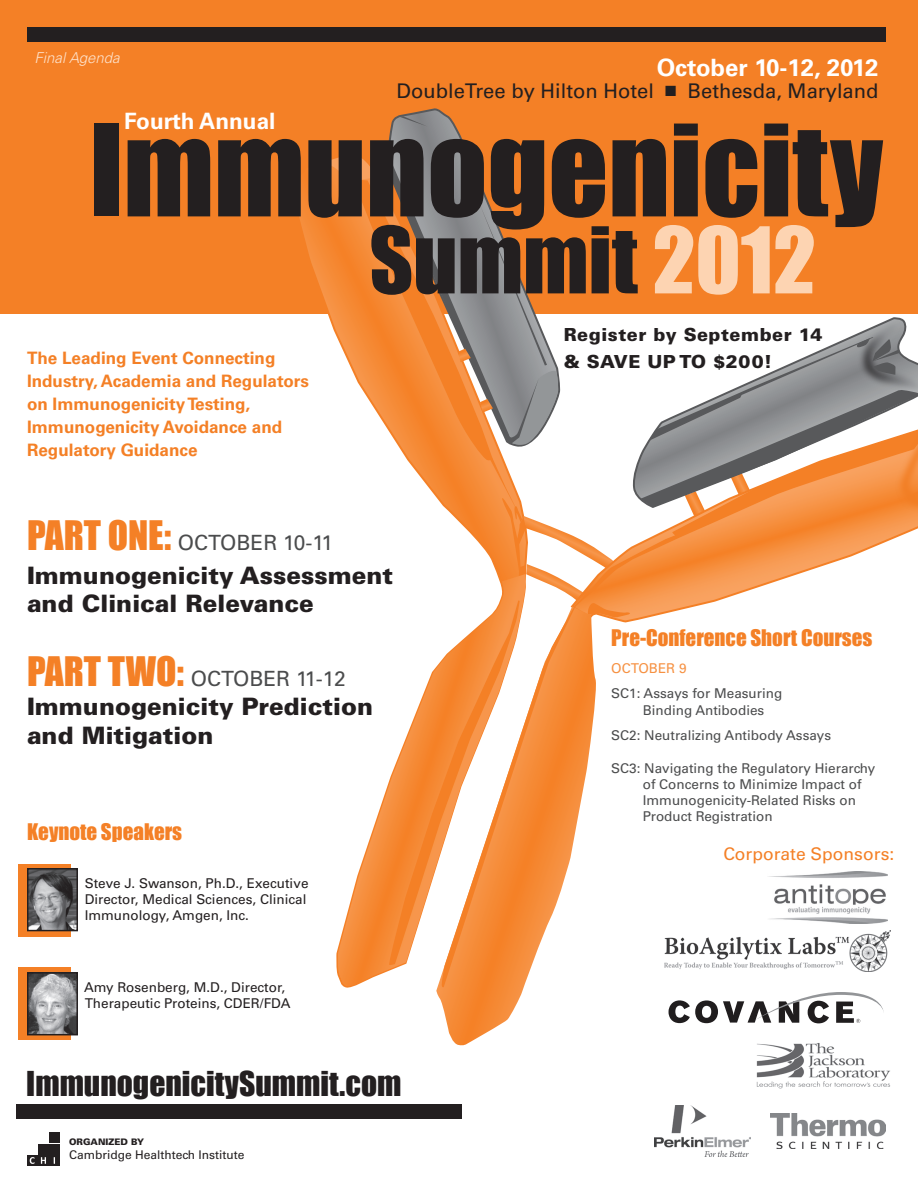
<style>
.page{position:relative;width:918px;height:1188px;background:#fff}
.page>*{position:absolute;margin:0;border:0;box-sizing:border-box;transform-origin:0 0}
.t1{font:117.45px "Impact";color:#231f20}
.t2{font:84.9px "Impact";color:#231f20}
.t3{font:31.5px "Impact";color:#231f20}
.t4{font:900 24px/28.8px "Univers LT Std";color:#231f20}
.t5{font:700 23.85px "Univers LT Std";color:#fff}
.t6{font:700 22.5px "Univers LT Std";color:#fff}
.t7{font:21px "Impact";color:#f48026}
.t8{font:21px "Univers LT Std";color:#4b4c4d}
.t9{font:20.25px "Univers LT Std";color:#231f20}
.t10{font:900 18px/27px "Univers LT Std";letter-spacing:.03em;color:#231f20}
.t11{font:17.4px "Univers LT Std";color:#f48026}
.t12{font:700 17.1px/22.8px "Univers LT Std";color:#f48026}
.t13{font:italic 300 15px "Univers LT Std";color:#fee2cb}
.t14{font:13.5px/16.2px "Univers LT Std";color:#4b4c4d}
.t15{font:13.5px/16.2px "Univers LT Std";color:#231f20}
.t16{font:13.5px "Univers LT Std";color:#f69142}
.t17{font:12px "Univers LT Std";color:#231f20}
.t18{font:900 9px "Univers LT Std";color:#231f20}
.s1{color:#fdd4b2}
.s2{font-family:"Impact";font-size:37.35px;color:#f48026}
</style>
<div class="page">
<div style="left:0;top:0;width:918px;height:313px;background:#f48026"></div>
<div style="left:27px;top:27px;width:859px;height:14px;background:#231f20"></div>
<div style="left:17px;top:1104px;width:445px;height:14px;background:#231f20"></div>
<div style="left:38px;top:1144px;width:10px;height:10px;background:#231f20"></div>
<div style="left:50px;top:1133px;width:10px;height:10px;background:#231f20"></div>
<div style="left:50px;top:1144px;width:10px;height:10px;background:#231f20"></div>
<svg style="left:38px;top:1155px;width:10px;height:10px"></svg>
<svg style="left:50px;top:1155px;width:10px;height:10px"></svg>
<div style="left:27px;top:1155px;width:10px;height:10px;background:#231f20"></div>
<svg style="left:30px;top:1157px;width:5px;height:7px"></svg>
<svg style="left:41px;top:1157px;width:5px;height:7px"></svg>
<svg style="left:289px;top:164px;width:62px;height:824px"></svg>
<svg style="left:387px;top:108px;width:81px;height:45px"></svg>
<svg style="left:399px;top:116px;width:29px;height:11px"></svg>
<img style="left:769px;top:313px;width:149px;height:24px">
<svg style="left:337px;top:618px;width:66px;height:369px"></svg>
<svg style="left:388px;top:618px;width:48px;height:347px"></svg>
<svg style="left:608px;top:606px;width:89px;height:17px"></svg>
<svg style="left:633px;top:455px;width:173px;height:151px"></svg>
<svg style="left:640px;top:337px;width:264px;height:179px"></svg>
<img style="left:806px;top:343px;width:112px;height:229px">
<svg style="left:323px;top:153px;width:310px;height:465px"></svg>
<svg style="left:436px;top:606px;width:162px;height:440px"></svg>
<svg style="left:441px;top:606px;width:135px;height:382px"></svg>
<div style="left:18px;top:864px;width:53px;height:72px;background:#f48026"></div>
<div style="left:18px;top:968px;width:53px;height:72px;background:#f48026"></div>
<img style="left:30px;top:871px;width:45px;height:57px">
<div style="left:27px;top:868px;width:51px;height:63px;border:2px solid #231f20"></div>
<img style="left:30px;top:975px;width:45px;height:57px">
<div style="left:27px;top:972px;width:51px;height:63px;border:2px solid #231f20"></div>
<img style="left:664px;top:930px;width:226px;height:42px">
<img style="left:768px;top:871px;width:119px;height:52px">
<img style="left:654px;top:1105px;width:97px;height:51px">
<svg style="left:669px;top:992px;width:215px;height:31px"></svg>
<img style="left:770px;top:1114px;width:116px;height:35px">
<img style="left:756px;top:1043px;width:134px;height:46px">
<p class="t13" style="left:35px;top:48px;width:87px">Final Agenda</p>
<h3 class="t5" style="left:657px;top:53px;width:223px">October 10-12, 2012</h3>
<h3 class="t9" style="left:396px;top:78px;width:484px">DoubleTree by Hilton Hotel ■ Bethesda, Maryland</h3>
<h3 class="t6" style="left:124px;top:108px;width:153px">Fourth Annual</h3>
<h1 class="t1" style="left:90px;top:79px;width:796px">Immunogenicity</h1>
<h2 class="t2" style="left:369px;top:194px;width:448px">Summit <span class="s1">2012</span></h2>
<h3 class="t10" style="left:564px;top:321px;width:260px">Register by September 14 &amp; Save up to $200!</h3>
<p class="t12" style="left:27px;top:347px;width:284px">The Leading Event Connecting<br>Industry, Academia and Regulators on Immunogenicity Testing,<br>Immunogenicity Avoidance and<br>Regulatory Guidance</p>
<h3 class="t8" style="left:27px;top:530px;width:308px"><span class="s2">Part One:</span> Octo ber 10-11</h3>
<h3 class="t4" style="left:27px;top:560px;width:368px">Immunogenicity Assessment and Clinical Relevance</h3>
<h3 class="t8" style="left:27px;top:666px;width:320px"><span class="s2">Part two:</span> Octo ber 11-12</h3>
<h3 class="t4" style="left:27px;top:692px;width:348px">Immunogenicity Prediction and Mitigation</h3>
<h3 class="t7" style="left:27px;top:816px;width:157px">Keynote Speakers</h3>
<p class="t15" style="left:85px;top:875px;width:225px">Steve J. Swanson, Ph.D., Executive<br>Director, Medical Sciences, Clinical<br>Immunology, Amgen, Inc.</p>
<p class="t15" style="left:84px;top:979px;width:208px">Amy Rosenberg, M.D., Director,<br>Therapeutic Proteins, CDER/FDA</p>
<h3 class="t3" style="left:26px;top:1060px;width:377px">ImmunogenicitySummit.com</h3>
<p class="t18" style="left:69px;top:1136px;width:76px">Organized by</p>
<p class="t17" style="left:69px;top:1148px;width:177px">Cambridge Healthtech Institute</p>
<h3 class="t7" style="left:611px;top:621px;width:263px">Pre-Conference Short Courses</h3>
<p class="t16" style="left:611px;top:660px;width:77px">October 9</p>
<p class="t14" style="left:643px;top:686px;width:141px;text-indent:-31px">SC1: Assays for Measuring<br>Binding Antibodies</p>
<p class="t14" style="left:611px;top:727px;width:221px">SC2: Neutralizing Antibody Assays</p>
<p class="t14" style="left:643px;top:760px;width:234px;text-indent:-31px">SC3: Navigating the Regulatory Hierarchy of Concerns to Minimize Impact of Immunogenicity-Related Risks on Product Registration</p>
<p class="t11" style="left:723px;top:844px;width:173px">Corporate Sponsors:</p>
</div>
